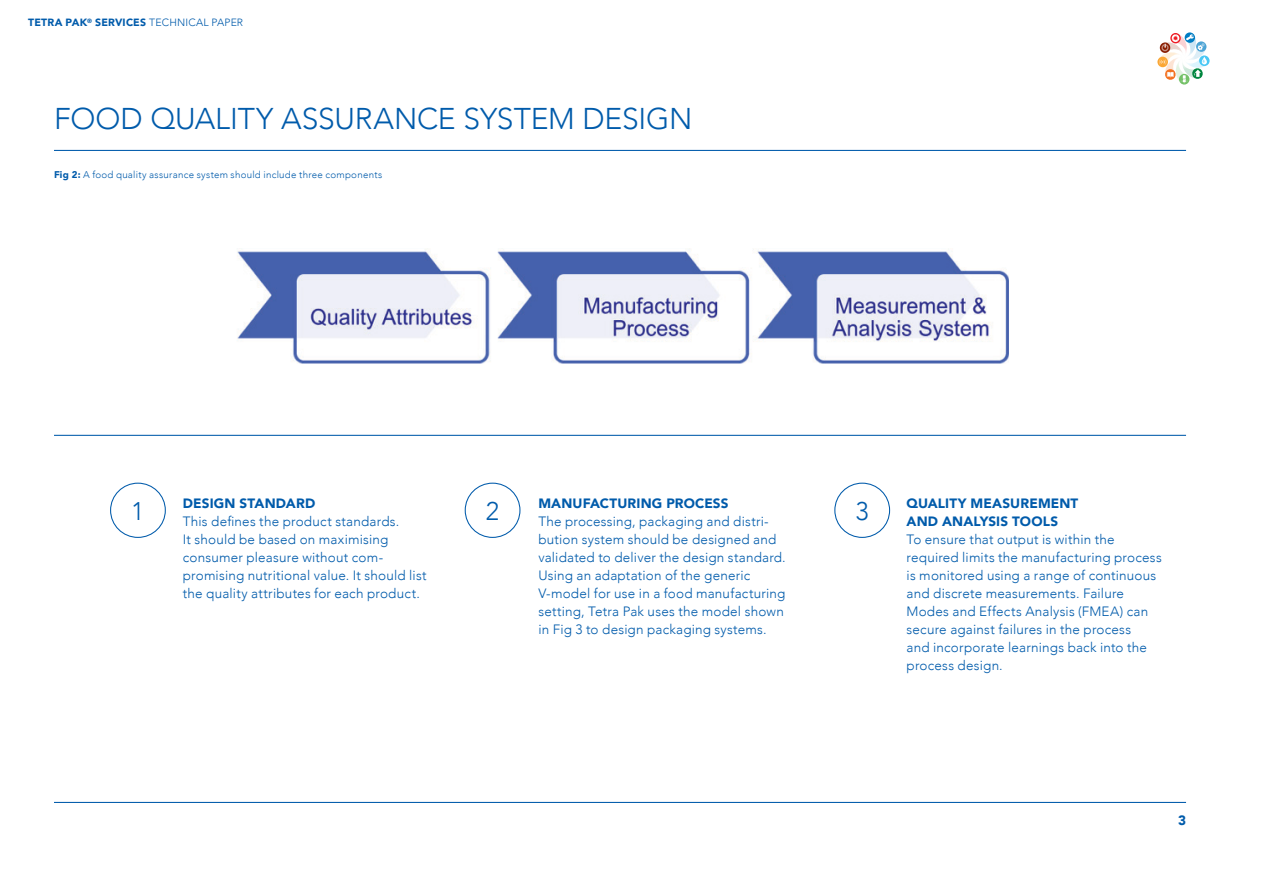
<style>
.page{position:relative;width:1263px;height:893px;background:#fff}
.page>*{position:absolute;margin:0;border:0;box-sizing:border-box;transform-origin:0 0}
.t1{font:300 30px "Avenir";letter-spacing:-.005em;color:#005bab}
.t2{font:300 25.5px "Avenir";color:#005bab}
.t3{font:300 13.5px/18px "Avenir";letter-spacing:.015em;color:#005bab}
.t4{font:900 13.5px "Avenir";letter-spacing:.01em;color:#005bab}
.t5{font:900 10.5px "Avenir";letter-spacing:.015em;color:#005bab}
.t6{font:300 9.75px "Avenir";letter-spacing:.025em;color:#005bab}
.s1{font-weight:300}
.s2{font-weight:900}
</style>
<div class="page">
<svg style="left:1158px;top:33px;width:51px;height:51px"></svg>
<svg style="left:1172px;top:47px;width:23px;height:22px"></svg>
<hr style="left:54px;top:802px;width:1132px;height:1px;background:#005bab">
<hr style="left:54px;top:150px;width:1132px;height:1px;background:#005bab">
<hr style="left:54px;top:435px;width:1132px;height:1px;background:#005bab">
<div style="left:110px;top:483px;width:56px;height:55px;border:1px solid #005bab;border-radius:50%"></div>
<div style="left:465px;top:483px;width:55px;height:55px;border:1px solid #005bab;border-radius:50%"></div>
<div style="left:834px;top:483px;width:56px;height:55px;border:1px solid #005bab;border-radius:50%"></div>
<img style="left:237px;top:250px;width:771px;height:113px">
<p class="t5" style="left:28px;top:14px;width:216px">TETRA PAK<sup>®</sup> SERVICES <span class="s1">TECHNICAL PAPER</span></p>
<p class="t1" style="left:54px;top:101px;width:640px">FOOD QUALITY ASSURANCE SYSTEM DESIGN</p>
<p class="t6" style="left:54px;top:169px;width:330px"><span class="s2">Fig 2:</span> A food quality assurance system should include three components</p>
<p class="t4" style="left:183px;top:492px;width:134px">DESIGN STANDARD</p>
<p class="t3" style="left:183px;top:512px;width:245px">This defines the product standards.<br>It should be based on maximising consumer pleasure without com&shy;promising nutritional value. It should list the quality attributes for each product.</p>
<p class="t4" style="left:538px;top:492px;width:192px">MANUFACTURING PROCESS</p>
<p class="t3" style="left:538px;top:512px;width:249px">The processing, packaging and distri&shy;bution system should be designed and validated to deliver the design standard.<br>Using an adaptation of the generic V-model for use in a food manufacturing setting, Tetra Pak uses the model shown in Fig 3 to design packaging systems.</p>
<p class="t2" style="left:131px;top:496px;width:15px">1</p>
<p class="t2" style="left:486px;top:496px;width:15px">2</p>
<p class="t2" style="left:855px;top:496px;width:15px">3</p>
<p class="t4" style="left:906px;top:492px;width:173px">QUALITY MEASUREMENT</p>
<p class="t4" style="left:906px;top:510px;width:153px">AND ANALYSIS TOOLS</p>
<p class="t3" style="left:906px;top:530px;width:257px">To ensure that output is within the required limits the manufacturing process is monitored using a range of continuous and discrete measurements. Failure Modes and Effects Analysis (FMEA) can secure against failures in the process<br>and incorporate learnings back into the process design.</p>
<p class="t4" style="left:1178px;top:809px;width:9px">3</p>
</div>
